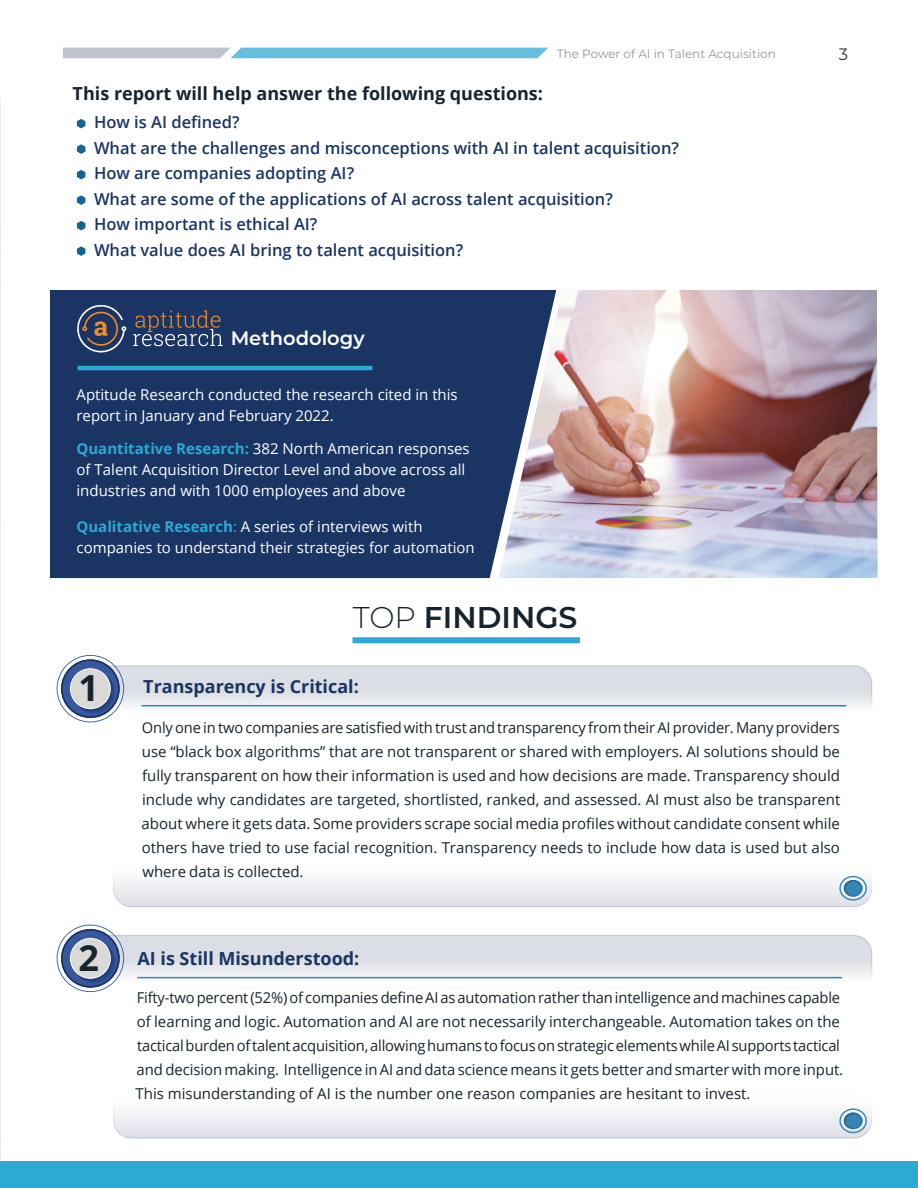
<style>
.page{position:relative;width:918px;height:1188px;background:#fff}
.page>*{position:absolute;margin:0;border:0;box-sizing:border-box;transform-origin:0 0}
.t1{font:700 36px "Open Sans";color:#17242e}
.t2{font:600 30px "Montserrat";color:#17242e}
.t3{font:600 19.5px "Montserrat";color:#fff}
.t4{font:700 18px "Open Sans";color:#17242e}
.t5{font:700 18px "Open Sans";color:#1a3564}
.t6{font:600 16.5px/25.5px "Open Sans";color:#1a3564}
.t7{font:16.5px "Montserrat";color:#312f30}
.t8{font:15px/24px "Open Sans";letter-spacing:-.005em;color:#17242e;text-align:justify}
.t9{font:15px/21px "Open Sans";color:#fff}
.t10{font:12px "Montserrat";color:#939598}
.s1{font-weight:700;color:#2ca9d4}
.s2{color:#2ca9d4}
.s3{font-weight:300}
</style>
<div class="page">
<div style="left:50px;top:290px;width:449px;height:288px;background:#1a3564"></div>
<hr style="left:78px;top:366px;width:294px;height:4px;background:#2ca9d4">
<img style="left:499px;top:290px;width:378px;height:288px">
<svg style="left:63px;top:48px;width:485px;height:10px"></svg>
<svg style="left:77px;top:119px;width:8px;height:9px"></svg>
<svg style="left:77px;top:144px;width:8px;height:10px"></svg>
<svg style="left:77px;top:170px;width:8px;height:9px"></svg>
<svg style="left:77px;top:195px;width:8px;height:10px"></svg>
<svg style="left:77px;top:221px;width:8px;height:9px"></svg>
<svg style="left:77px;top:246px;width:8px;height:10px"></svg>
<svg style="left:77px;top:305px;width:146px;height:48px"></svg>
<img style="left:0;top:98px;width:1px;height:1090px">
<div style="left:352px;top:637px;width:228px;height:6px;background:#2ca9d4"></div>
<div style="left:0;top:1162px;width:918px;height:26px;background:#2ca9d4"></div>
<div style="left:114px;top:858px;width:758px;height:49px;background:linear-gradient(to bottom,#fff,#dee1e7);border-radius:18px"></div>
<div style="left:113px;top:858px;width:759px;height:49px;border:1px solid #bec3cd;border-radius:18px"></div>
<div style="left:114px;top:1090px;width:758px;height:48px;background:linear-gradient(to bottom,#fff,#e0e2e7);border-radius:18px"></div>
<div style="left:113px;top:1089px;width:759px;height:49px;border:1px solid #bec3cd;border-radius:18px"></div>
<svg style="left:57px;top:655px;width:815px;height:67px"></svg>
<svg style="left:57px;top:925px;width:815px;height:67px"></svg>
<svg style="left:839px;top:876px;width:28px;height:25px"></svg>
<svg style="left:839px;top:1108px;width:28px;height:25px"></svg>
<hr style="left:138px;top:977px;width:704px;height:1px;background:#3685b6">
<hr style="left:142px;top:705px;width:704px;height:1px;background:#3685b6">
<p class="t10" style="left:557px;top:45px;width:221px">The Power of AI in Talent Acquisition</p>
<p class="t7" style="left:839px;top:43px;width:11px">3</p>
<p class="t4" style="left:73px;top:81px;width:472px">This report will help answer the following questions:</p>
<p class="t6" style="left:94px;top:109px;width:586px">How is AI defined?<br>What are the challenges and misconceptions with AI in talent acquisition?<br>How are companies adopting AI?<br>What are some of the applications of AI across talent acquisition?<br>How important is ethical AI?<br>What value does AI bring to talent acquisition?</p>
<h3 class="t3" style="left:231px;top:325px;width:136px">Methodology</h3>
<p class="t9" style="left:77px;top:383px;width:383px">Aptitude Research conducted the research cited in this report in January and February 2022.</p>
<p class="t9" style="left:77px;top:437px;width:395px"><span class="s1">Quantitative Research:</span> 382 North American responses of Talent Acquisition Director Level and above across all industries and with 1000 employees and above</p>
<p class="t9" style="left:77px;top:515px;width:400px"><span class="s1">Qualitative Research</span><span class="s2">:</span> A series of interviews with companies to understand their strategies for automation</p>
<h1 class="t1" style="left:79px;top:663px;width:22px">1</h1>
<h1 class="t1" style="left:79px;top:932px;width:22px">2</h1>
<h2 class="t2" style="left:353px;top:596px;width:226px"><span class="s3">TOP</span> FINDINGS</h2>
<p class="t5" style="left:143px;top:674px;width:217px">Transparency is Critical:</p>
<p class="t8" style="left:142px;top:715px;width:700px">Only one in two companies are satisfied with trust and transparency from their AI provider. Many providers use “black box algorithms” that are not transparent or shared with employers. AI solutions should be fully transparent on how their information is used and how decisions are made. Transparency should include why candidates are targeted, shortlisted, ranked, and assessed. AI must also be transparent about where it gets data. Some providers scrape social media profiles without candidate consent while others have tried to use facial recognition. Transparency needs to include how data is used but also where data is collected.</p>
<p class="t5" style="left:137px;top:946px;width:223px">AI is Still Misunderstood:</p>
<p class="t8" style="left:136px;top:985px;width:709px;text-align:left">Fifty-two percent (52%) of companies define AI as automation rather than intelligence and machines capable of learning and logic. Automation and AI are not necessarily interchangeable. Automation takes on the tactical burden of talent acquisition, allowing humans to focus on strategic elements while AI supports tactical and decision making. Intelligence in AI and data science means it gets better and smarter with more input.<br>This misunderstanding of AI is the number one reason companies are hesitant to invest.</p>
</div>
